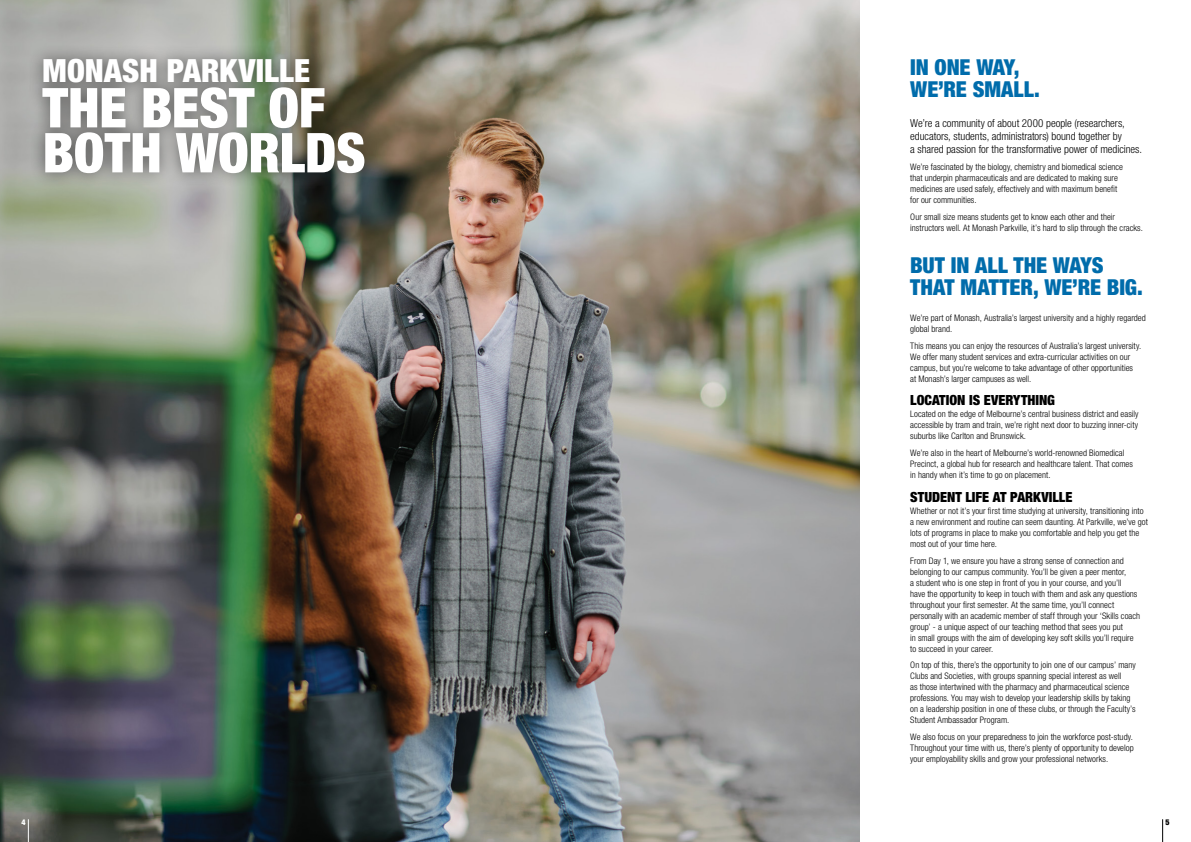
<style>
.page{position:relative;width:1191px;height:842px;background:#fff}
.page>*{position:absolute;margin:0;border:0;box-sizing:border-box;transform-origin:0 0}
.t1{font:900 condensed 55px/45px "Helvetica Neue LT Pro";letter-spacing:-.005em;color:#fff}
.t2{font:900 condensed 32px "Helvetica Neue LT Pro";letter-spacing:.005em;color:#fff}
.t3{font:900 condensed 22px/22px "Helvetica Neue LT Pro";letter-spacing:-.005em;color:#006cab}
.t4{font:900 condensed 14px "Helvetica Neue LT Pro";color:#000}
.t5{font:300 condensed 11px/13px "Helvetica Neue LT Pro";letter-spacing:-.005em;color:#000}
.t6{font:300 condensed 9px/11px "Helvetica Neue LT Pro";letter-spacing:.005em;color:#000}
.t7{font:900 condensed 8px "Helvetica Neue LT Pro";color:#fff}
.t8{font:900 condensed 8px "Helvetica Neue LT Pro";color:#000}
</style>
<div class="page">
<img style="left:0;top:0;width:859px;height:842px">
<div style="left:27px;top:43px;width:353px;height:145px;background:#000;opacity:.5"></div>
<svg style="left:1162px;top:819px;width:1px;height:23px"></svg>
<svg style="left:28px;top:819px;width:1px;height:23px"></svg>
<h2 class="t2" style="left:43px;top:51px;width:269px">MONASH PARKVILLE</h2>
<h1 class="t1" style="left:43px;top:84px;width:324px">THE BEST OF<br>BOTH WORLDS</h1>
<h3 class="t3" style="left:910px;top:56px;width:131px">IN ONE WAY,<br>WE’RE SMALL.</h3>
<p class="t5" style="left:910px;top:117px;width:233px">We’re a community of about 2000 people (researchers, educators, students, administrators) bound together by<br>a shared passion for the transformative power of medicines.</p>
<p class="t6" style="left:910px;top:161px;width:214px">We’re fascinated by the biology, chemistry and biomedical science that underpin pharmaceuticals and are dedicated to making sure medicines are used safely, effectively and with maximum benefit for our communities.</p>
<p class="t6" style="left:910px;top:211px;width:234px">Our small size means students get to know each other and their instructors well. At Monash Parkville, it’s hard to slip through the cracks.</p>
<h3 class="t3" style="left:910px;top:254px;width:234px">BUT IN ALL THE WAYS<br>THAT MATTER, WE’RE BIG.</h3>
<p class="t6" style="left:910px;top:312px;width:237px">We’re part of Monash, Australia’s largest university and a highly regarded global brand.</p>
<p class="t6" style="left:910px;top:340px;width:232px">This means you can enjoy the resources of Australia’s largest university.<br>We offer many student services and extra-curricular activities on our campus, but you’re welcome to take advantage of other opportunities at Monash’s larger campuses as well.</p>
<h3 class="t4" style="left:910px;top:391px;width:146px">LOCATION IS EVERYTHING</h3>
<p class="t6" style="left:910px;top:409px;width:230px;text-align:justify">Located on the edge of Melbourne’s central business district and easily accessible by tram and train, we’re right next door to buzzing inner-city suburbs like Carlton and Brunswick.</p>
<p class="t6" style="left:910px;top:447px;width:224px">We’re also in the heart of Melbourne’s world-renowned Biomedical<br>Precinct, a global hub for research and healthcare talent. That comes in handy when it’s time to go on placement.</p>
<h3 class="t4" style="left:910px;top:488px;width:164px">STUDENT LIFE AT PARKVILLE</h3>
<p class="t6" style="left:910px;top:505px;width:239px">Whether or not it’s your first time studying at university, transitioning into a new environment and routine can seem daunting. At Parkville, we’ve got lots of programs in place to make you comfortable and help you get the most out of your time here.</p>
<p class="t6" style="left:910px;top:555px;width:231px">From Day 1, we ensure you have a strong sense of connection and belonging to our campus community. You’ll be given a peer mentor,<br>a student who is one step in front of you in your course, and you’ll<br>have the opportunity to keep in touch with them and ask any questions throughout your first semester. At the same time, you’ll connect personally with an academic member of staff through your ‘Skills coach group’ - a unique aspect of our teaching method that sees you put<br>in small groups with the aim of developing key soft skills you’ll require to succeed in your career.</p>
<p class="t6" style="left:910px;top:659px;width:227px">On top of this, there’s the opportunity to join one of our campus’ many Clubs and Societies, with groups spanning special interest as well<br>as those intertwined with the pharmacy and pharmaceutical science professions. You may wish to develop your leadership skills by taking on a leadership position in one of these clubs, or through the Faculty’s Student Ambassador Program.</p>
<p class="t6" style="left:910px;top:731px;width:225px;text-align:justify">We also focus on your preparedness to join the workforce post-study.<br>Throughout your time with us, there’s plenty of opportunity to develop your employability skills and grow your professional networks.</p>
<p class="t7" style="left:21px;top:817px;width:6px">4</p>
<p class="t8" style="left:1165px;top:817px;width:6px">5</p>
</div>
